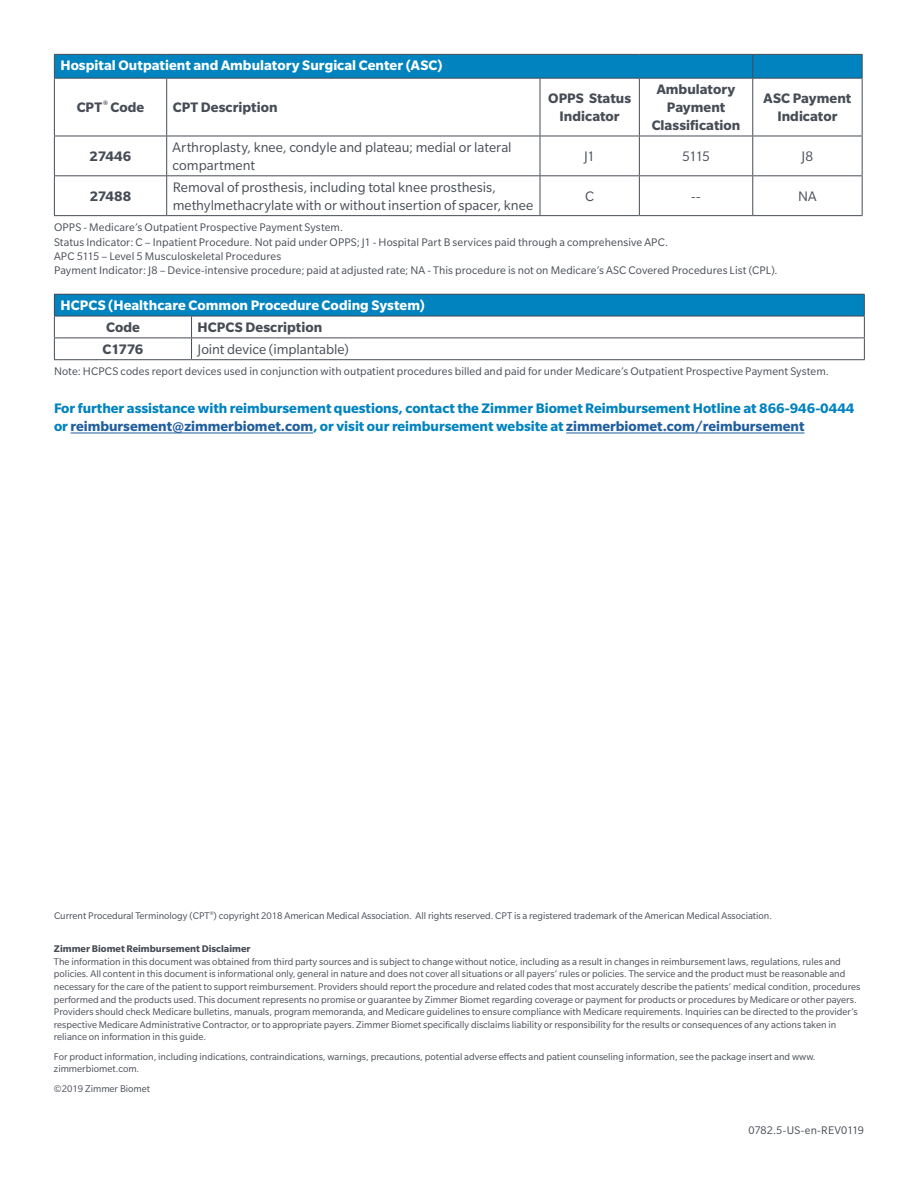
<style>
.page{position:relative;width:918px;height:1188px;background:#fff}
.page>*{position:absolute;margin:0;border:0;box-sizing:border-box;transform-origin:0 0}
.t1{font:15px/18px "Slate Pro";color:#474c55}
.t2{font:700 15px/18px "Slate Pro";color:#0083bf}
.t3{font:700 15px/18px "Slate Pro";letter-spacing:.005em;color:#474c55;text-align:center}
.t4{font:700 15px "Slate Pro";letter-spacing:.005em;color:#fff}
.t5{font:12px/14.4px "Slate Pro";letter-spacing:.01em;color:#474c55}
.t6{font:10.5px/12.6px "Slate Pro";color:#474c55}
.t7{font:700 10.5px "Slate Pro";color:#474c55}
.s1{color:#215e9e}
</style>
<div class="page">
<hr style="left:71px;top:433px;width:242px;height:1px;background:#215e9e">
<hr style="left:566px;top:433px;width:238px;height:1px;background:#215e9e">
<hr style="left:54px;top:78px;width:113px;height:1px;background:#474c55">
<hr style="left:167px;top:78px;width:373px;height:1px;background:#474c55">
<hr style="left:166px;top:79px;width:1px;height:57px;background:#474c55">
<hr style="left:540px;top:78px;width:99px;height:1px;background:#474c55">
<hr style="left:540px;top:79px;width:1px;height:57px;background:#474c55">
<hr style="left:639px;top:78px;width:114px;height:1px;background:#474c55">
<hr style="left:639px;top:79px;width:1px;height:57px;background:#474c55">
<hr style="left:753px;top:78px;width:110px;height:1px;background:#474c55">
<hr style="left:752px;top:79px;width:1px;height:57px;background:#474c55">
<hr style="left:54px;top:136px;width:113px;height:1px;background:#474c55">
<hr style="left:167px;top:136px;width:373px;height:1px;background:#474c55">
<hr style="left:166px;top:136px;width:1px;height:39px;background:#474c55">
<hr style="left:540px;top:136px;width:99px;height:1px;background:#474c55">
<hr style="left:540px;top:136px;width:1px;height:39px;background:#474c55">
<hr style="left:639px;top:136px;width:114px;height:1px;background:#474c55">
<hr style="left:639px;top:136px;width:1px;height:39px;background:#474c55">
<hr style="left:753px;top:136px;width:110px;height:1px;background:#474c55">
<hr style="left:752px;top:136px;width:1px;height:39px;background:#474c55">
<hr style="left:54px;top:175px;width:113px;height:1px;background:#474c55">
<hr style="left:167px;top:175px;width:373px;height:1px;background:#474c55">
<hr style="left:166px;top:176px;width:1px;height:39px;background:#474c55">
<hr style="left:540px;top:175px;width:99px;height:1px;background:#474c55">
<hr style="left:540px;top:176px;width:1px;height:39px;background:#474c55">
<hr style="left:639px;top:175px;width:114px;height:1px;background:#474c55">
<hr style="left:639px;top:176px;width:1px;height:39px;background:#474c55">
<hr style="left:753px;top:175px;width:110px;height:1px;background:#474c55">
<hr style="left:752px;top:176px;width:1px;height:39px;background:#474c55">
<svg style="left:54px;top:54px;width:809px;height:24px;background:#0480b9"></svg>
<hr style="left:54px;top:79px;width:1px;height:57px;background:#474c55">
<hr style="left:862px;top:79px;width:1px;height:57px;background:#474c55">
<hr style="left:54px;top:136px;width:1px;height:39px;background:#474c55">
<hr style="left:862px;top:136px;width:1px;height:39px;background:#474c55">
<hr style="left:54px;top:176px;width:1px;height:39px;background:#474c55">
<hr style="left:862px;top:176px;width:1px;height:39px;background:#474c55">
<hr style="left:54px;top:215px;width:113px;height:1px;background:#474c55">
<hr style="left:167px;top:215px;width:373px;height:1px;background:#474c55">
<hr style="left:540px;top:215px;width:99px;height:1px;background:#474c55">
<hr style="left:639px;top:215px;width:114px;height:1px;background:#474c55">
<hr style="left:753px;top:215px;width:110px;height:1px;background:#474c55">
<div style="left:54px;top:294px;width:810px;height:22px;background:#0083bf"></div>
<hr style="left:54px;top:294px;width:138px;height:1px;background:#474c55">
<hr style="left:192px;top:294px;width:673px;height:1px;background:#474c55">
<hr style="left:54px;top:316px;width:138px;height:1px;background:#474c55">
<hr style="left:192px;top:316px;width:673px;height:1px;background:#474c55">
<hr style="left:54px;top:338px;width:138px;height:1px;background:#474c55">
<svg style="left:54px;top:295px;width:1px;height:64px"></svg>
<hr style="left:192px;top:338px;width:673px;height:1px;background:#474c55">
<svg style="left:191px;top:316px;width:1px;height:43px"></svg>
<svg style="left:864px;top:295px;width:1px;height:64px"></svg>
<hr style="left:54px;top:359px;width:138px;height:1px;background:#474c55">
<hr style="left:192px;top:359px;width:673px;height:1px;background:#474c55">
<h1 class="t4" style="left:60px;top:57px;width:384px">Hospital Outpatient and Ambulatory Surgical Center (ASC)</h1>
<h1 class="t3" style="left:77px;top:98px;width:69px">CPT<sup>®</sup> Code</h1>
<h1 class="t3" style="left:173px;top:98px;width:106px">CPT Description</h1>
<h1 class="t3" style="left:548px;top:89px;width:85px">OPPS Status<br>Indicator</h1>
<h1 class="t3" style="left:652px;top:80px;width:90px">Ambulatory<br>Payment<br>Classification</h1>
<h1 class="t3" style="left:764px;top:89px;width:89px">ASC Payment<br>Indicator</h1>
<h1 class="t3" style="left:90px;top:147px;width:43px">27446</h1>
<h1 class="t1" style="left:173px;top:138px;width:340px">Arthroplasty, knee, condyle and plateau; medial or lateral compartment</h1>
<h1 class="t1" style="left:584px;top:147px;width:12px">J1</h1>
<h1 class="t1" style="left:682px;top:147px;width:29px">5115</h1>
<h1 class="t1" style="left:802px;top:147px;width:13px">J8</h1>
<h1 class="t3" style="left:90px;top:187px;width:43px">27488</h1>
<h1 class="t1" style="left:173px;top:178px;width:362px">Removal of prosthesis, including total knee prosthesis, methylmethacrylate with or without insertion of spacer, knee</h1>
<h1 class="t1" style="left:585px;top:187px;width:10px">C</h1>
<h1 class="t1" style="left:691px;top:187px;width:11px">--</h1>
<h1 class="t1" style="left:798px;top:187px;width:20px">NA</h1>
<p class="t5" style="left:54px;top:220px;width:725px">OPPS - Medicare’s Outpatient Prospective Payment System.<br>Status Indicator: C – Inpatient Procedure. Not paid under OPPS; J1 - Hospital Part B services paid through a comprehensive APC.<br>APC 5115 – Level 5 Musculoskeletal Procedures<br>Payment Indicator: J8 – Device-intensive procedure; paid at adjusted rate; NA - This procedure is not on Medicare’s ASC Covered Procedures List (CPL).</p>
<h1 class="t4" style="left:60px;top:297px;width:366px">HCPCS (Healthcare Common Procedure Coding System)</h1>
<h1 class="t3" style="left:106px;top:318px;width:35px">Code</h1>
<h1 class="t3" style="left:198px;top:318px;width:126px">HCPCS Description</h1>
<h1 class="t3" style="left:102px;top:340px;width:43px">C1776</h1>
<h1 class="t1" style="left:198px;top:340px;width:153px">Joint device (implantable)</h1>
<p class="t5" style="left:54px;top:364px;width:777px">Note: HCPCS codes report devices used in conjunction with outpatient procedures billed and paid for under Medicare’s Outpatient Prospective Payment System.</p>
<h1 class="t2" style="left:54px;top:399px;width:802px">For further assistance with reimbursement questions, contact the Zimmer Biomet Reimbursement Hotline at 866-946-0444 or <span class="s1">reimbursement@zimmerbiomet.com</span>, or visit our reimbursement website at <span class="s1">zimmerbiomet.com/reimbursement</span></h1>
<p class="t6" style="left:54px;top:910px;width:720px">Current Procedural Terminology (CPT<sup>®</sup>) copyright 2018 American Medical Association. All rights reserved. CPT is a registered trademark of the American Medical Association.</p>
<p class="t7" style="left:54px;top:943px;width:198px">Zimmer Biomet Reimbursement Disclaimer</p>
<p class="t6" style="left:54px;top:955px;width:808px">The information in this document was obtained from third party sources and is subject to change without notice, including as a result in changes in reimbursement laws, regulations, rules and policies. All content in this document is informational only, general in nature and does not cover all situations or all payers’ rules or policies. The service and the product must be reasonable and necessary for the care of the patient to support reimbursement. Providers should report the procedure and related codes that most accurately describe the patients’ medical condition, procedures performed and the products used. This document represents no promise or guarantee by Zimmer Biomet regarding coverage or payment for products or procedures by Medicare or other payers.<br>Providers should check Medicare bulletins, manuals, program memoranda, and Medicare guidelines to ensure compliance with Medicare requirements. Inquiries can be directed to the provider’s respective Medicare Administrative Contractor, or to appropriate payers. Zimmer Biomet specifically disclaims liability or responsibility for the results or consequences of any actions taken in reliance on information in this guide.</p>
<p class="t6" style="left:54px;top:1050px;width:763px">For product information, including indications, contraindications, warnings, precautions, potential adverse effects and patient counseling information, see the package insert and www. zimmerbiomet.com.</p>
<p class="t6" style="left:54px;top:1082px;width:98px">©2019 Zimmer Biomet</p>
<p class="t5" style="left:748px;top:1123px;width:117px">0782.5-US-en-REV0119</p>
</div>
